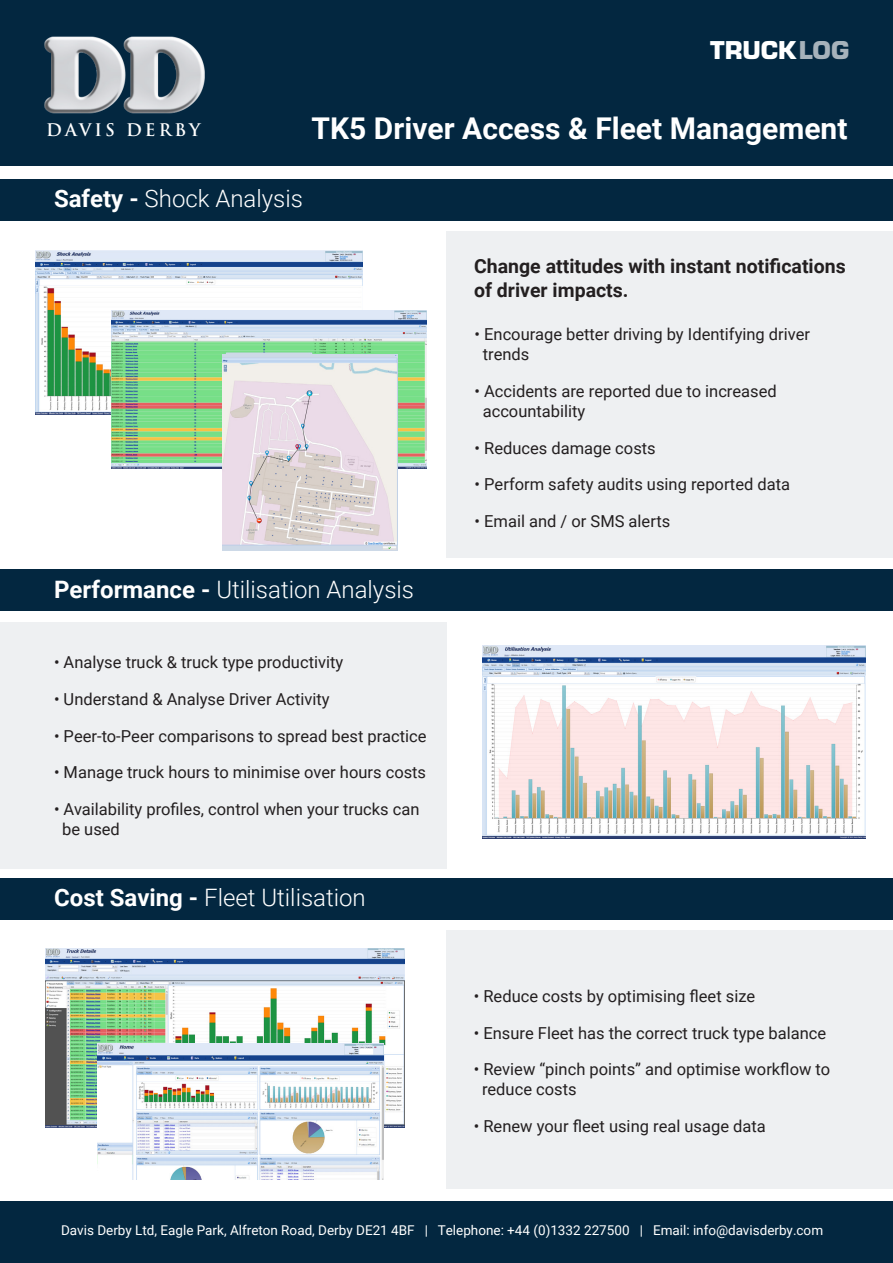
<style>
.page{position:relative;width:893px;height:1263px;background:#fff}
.page>*{position:absolute;margin:0;border:0;box-sizing:border-box;transform-origin:0 0}
.t1{font:700 30px "Roboto";color:#fff}
.t2{font:900 26.85px "Eurostile";color:#fff}
.t3{font:300 24px "Roboto";color:#fff}
.t4{font:700 19.5px/23.4px "Roboto";color:#231f20}
.t5{font:700 16.95px "Trajan Pro";letter-spacing:.18em;color:#fff}
.t6{font:16.5px/19.8px "Roboto";color:#231f20}
.t7{font:13.5px "Roboto";color:#fff}
.s1{font-weight:700}
</style>
<div class="page">
<img style="left:482px;top:646px;width:384px;height:192px">
<div style="left:446px;top:232px;width:447px;height:326px;background:#eef0f2"></div>
<div style="left:0;top:1201px;width:893px;height:62px;background:#032740"></div>
<div style="left:0;top:0;width:893px;height:166px;background:#032740"></div>
<img style="left:44px;top:36px;width:161px;height:78px">
<div style="left:0;top:179px;width:893px;height:42px;background:#032740"></div>
<div style="left:0;top:569px;width:893px;height:42px;background:#032740"></div>
<div style="left:0;top:622px;width:447px;height:246px;background:#eef0f2"></div>
<div style="left:0;top:878px;width:893px;height:42px;background:#032740"></div>
<div style="left:447px;top:930px;width:446px;height:259px;background:#eef0f2"></div>
<img style="left:36px;top:251px;width:327px;height:164px">
<img style="left:46px;top:948px;width:358px;height:179px">
<img style="left:111px;top:310px;width:315px;height:158px">
<img style="left:222px;top:354px;width:176px;height:196px">
<img style="left:97px;top:1043px;width:286px;height:137px">
<p class="t2" style="left:710px;top:31px;width:141px">TRUCKLOG</p>
<p class="t5" style="left:46px;top:120px;width:156px">DAVIS DERBY</p>
<p class="t1" style="left:312px;top:107px;width:537px">TK5 Driver Access &amp; Fleet Management</p>
<p class="t3" style="left:54px;top:182px;width:250px"><span class="s1">Safety -</span> Shock Analysis</p>
<p class="t3" style="left:54px;top:572px;width:361px"><span class="s1">Performance -</span> Utilisation Analysis</p>
<p class="t6" style="left:54px;top:651px;width:291px">• Analyse truck &amp; truck type productivity</p>
<p class="t6" style="left:54px;top:688px;width:277px">• Understand &amp; Analyse Driver Activity</p>
<p class="t6" style="left:54px;top:725px;width:374px">• Peer-to-Peer comparisons to spread best practice</p>
<p class="t6" style="left:54px;top:762px;width:374px">• Manage truck hours to minimise over hours costs</p>
<p class="t6" style="left:62px;top:799px;width:359px;text-indent:-8px">• Availability profiles, control when your trucks can be used</p>
<p class="t3" style="left:54px;top:881px;width:313px"><span class="s1">Cost Saving -</span> Fleet Utilisation</p>
<p class="t4" style="left:474px;top:254px;width:373px">Change attitudes with instant notifications of driver impacts.</p>
<p class="t6" style="left:483px;top:324px;width:329px;text-indent:-8px">• Encourage better driving by Identifying driver trends</p>
<p class="t6" style="left:483px;top:381px;width:296px;text-indent:-8px">• Accidents are reported due to increased accountability</p>
<p class="t6" style="left:475px;top:437px;width:183px">• Reduces damage costs</p>
<p class="t6" style="left:475px;top:474px;width:317px">• Perform safety audits using reported data</p>
<p class="t6" style="left:475px;top:511px;width:197px">• Email and / or SMS alerts</p>
<p class="t6" style="left:474px;top:985px;width:283px">• Reduce costs by optimising fleet size</p>
<p class="t6" style="left:474px;top:1022px;width:354px">• Ensure Fleet has the correct truck type balance</p>
<p class="t6" style="left:482px;top:1059px;width:350px;text-indent:-8px">• Review “pinch points” and optimise workflow to reduce costs</p>
<p class="t6" style="left:474px;top:1115px;width:294px">• Renew your fleet using real usage data</p>
<p class="t7" style="left:61px;top:1220px;width:763px">Davis Derby Ltd, Eagle Park, Alfreton Road, Derby DE21 4BF | Telephone: +44 (0)1332 227500 | Email: info@davisderby.com</p>
</div>
